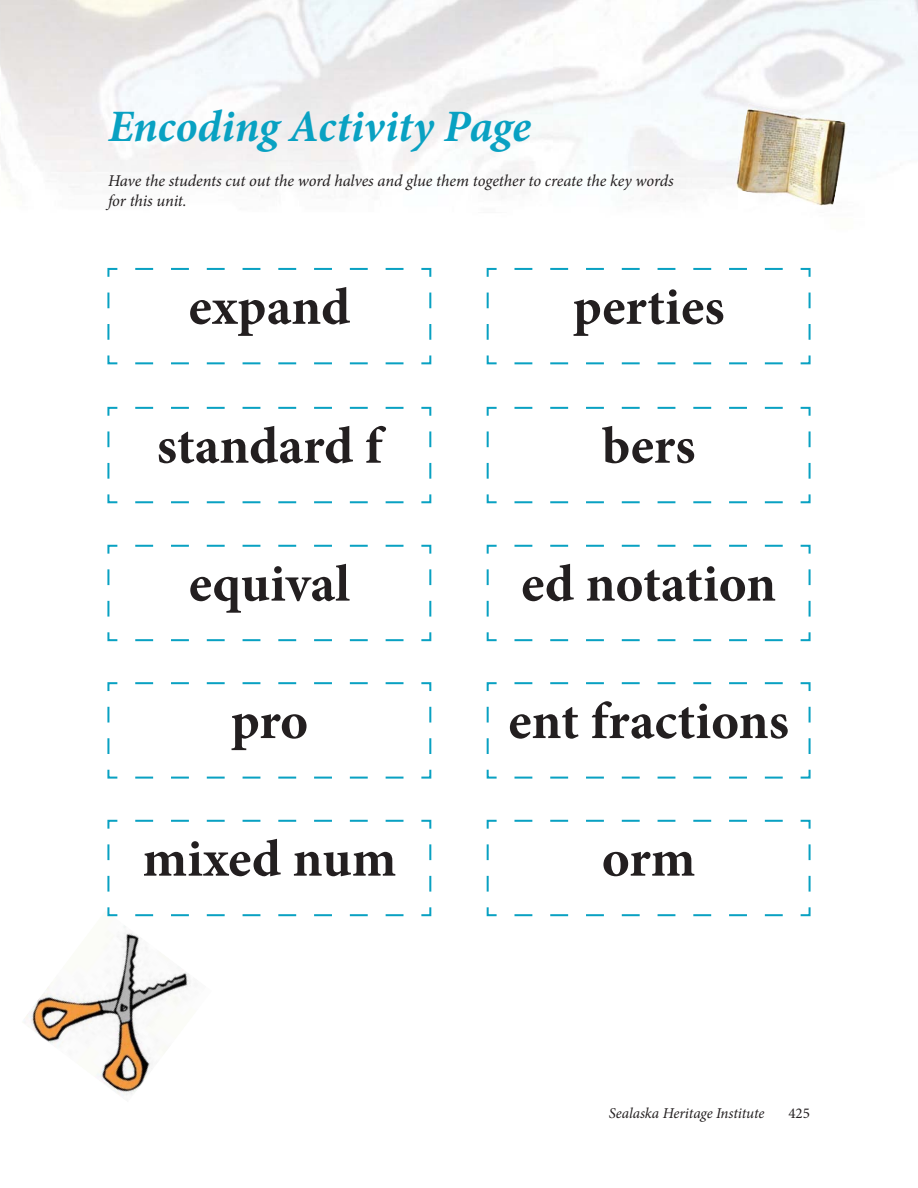
<style>
.page{position:relative;width:918px;height:1188px;background:#fff}
.page>*{position:absolute;margin:0;border:0;box-sizing:border-box;transform-origin:0 0}
.t1{font:700 52.5px "Minion Pro";color:#231f20}
.t2{font:italic 700 45px "Minion Pro";color:#09a1c2}
.t3{font:italic 16.5px/19.8px "Minion Pro";letter-spacing:-.01em;color:#231f20}
.t4{font:italic 15px "Minion Pro";letter-spacing:-.01em;color:#231f20}
.t5{font:15px "Minion Pro";color:#231f20}
</style>
<div class="page">
<img style="left:0;top:0;width:1px;height:186px">
<img style="left:25px;top:911px;width:187px;height:185px">
<img style="left:732px;top:103px;width:117px;height:106px">
<svg style="left:135px;top:362px;width:269px;height:2px"></svg>
<svg style="left:429px;top:292px;width:2px;height:48px"></svg>
<svg style="left:135px;top:268px;width:269px;height:2px"></svg>
<svg style="left:107px;top:293px;width:11px;height:72px"></svg>
<svg style="left:421px;top:355px;width:11px;height:10px"></svg>
<svg style="left:421px;top:267px;width:11px;height:10px"></svg>
<svg style="left:107px;top:267px;width:11px;height:10px"></svg>
<svg style="left:135px;top:501px;width:269px;height:2px"></svg>
<svg style="left:429px;top:431px;width:2px;height:48px"></svg>
<svg style="left:135px;top:407px;width:269px;height:2px"></svg>
<svg style="left:107px;top:431px;width:11px;height:73px"></svg>
<svg style="left:421px;top:494px;width:11px;height:10px"></svg>
<svg style="left:421px;top:406px;width:11px;height:10px"></svg>
<svg style="left:107px;top:406px;width:11px;height:10px"></svg>
<svg style="left:107px;top:569px;width:2px;height:48px"></svg>
<svg style="left:135px;top:639px;width:269px;height:2px"></svg>
<svg style="left:429px;top:569px;width:2px;height:48px"></svg>
<svg style="left:135px;top:545px;width:269px;height:2px"></svg>
<svg style="left:107px;top:632px;width:11px;height:10px"></svg>
<svg style="left:421px;top:632px;width:11px;height:10px"></svg>
<svg style="left:421px;top:544px;width:11px;height:10px"></svg>
<svg style="left:107px;top:544px;width:11px;height:10px"></svg>
<svg style="left:107px;top:707px;width:2px;height:47px"></svg>
<svg style="left:135px;top:777px;width:269px;height:2px"></svg>
<svg style="left:429px;top:706px;width:2px;height:48px"></svg>
<svg style="left:135px;top:682px;width:269px;height:2px"></svg>
<svg style="left:107px;top:769px;width:11px;height:10px"></svg>
<svg style="left:421px;top:769px;width:11px;height:10px"></svg>
<svg style="left:421px;top:682px;width:11px;height:10px"></svg>
<svg style="left:107px;top:682px;width:11px;height:10px"></svg>
<svg style="left:107px;top:844px;width:2px;height:48px"></svg>
<svg style="left:135px;top:914px;width:269px;height:2px"></svg>
<svg style="left:429px;top:844px;width:2px;height:48px"></svg>
<svg style="left:135px;top:820px;width:269px;height:2px"></svg>
<svg style="left:106px;top:907px;width:13px;height:10px"></svg>
<svg style="left:421px;top:907px;width:11px;height:10px"></svg>
<svg style="left:421px;top:819px;width:11px;height:10px"></svg>
<svg style="left:107px;top:819px;width:11px;height:10px"></svg>
<svg style="left:514px;top:362px;width:269px;height:2px"></svg>
<svg style="left:809px;top:292px;width:2px;height:48px"></svg>
<svg style="left:514px;top:268px;width:269px;height:2px"></svg>
<svg style="left:486px;top:293px;width:11px;height:72px"></svg>
<svg style="left:800px;top:355px;width:11px;height:10px"></svg>
<svg style="left:800px;top:267px;width:11px;height:10px"></svg>
<svg style="left:486px;top:267px;width:11px;height:10px"></svg>
<svg style="left:514px;top:501px;width:269px;height:2px"></svg>
<svg style="left:809px;top:431px;width:2px;height:48px"></svg>
<svg style="left:514px;top:407px;width:269px;height:2px"></svg>
<svg style="left:486px;top:431px;width:11px;height:73px"></svg>
<svg style="left:800px;top:494px;width:11px;height:10px"></svg>
<svg style="left:800px;top:406px;width:11px;height:10px"></svg>
<svg style="left:486px;top:406px;width:11px;height:10px"></svg>
<svg style="left:487px;top:569px;width:2px;height:48px"></svg>
<svg style="left:514px;top:639px;width:269px;height:2px"></svg>
<svg style="left:809px;top:569px;width:2px;height:48px"></svg>
<svg style="left:514px;top:545px;width:269px;height:2px"></svg>
<svg style="left:486px;top:632px;width:11px;height:10px"></svg>
<svg style="left:800px;top:632px;width:11px;height:10px"></svg>
<svg style="left:800px;top:544px;width:11px;height:10px"></svg>
<svg style="left:486px;top:544px;width:11px;height:10px"></svg>
<svg style="left:487px;top:707px;width:2px;height:47px"></svg>
<svg style="left:514px;top:777px;width:269px;height:2px"></svg>
<svg style="left:809px;top:706px;width:2px;height:48px"></svg>
<svg style="left:514px;top:682px;width:269px;height:2px"></svg>
<svg style="left:486px;top:769px;width:11px;height:10px"></svg>
<svg style="left:800px;top:769px;width:11px;height:10px"></svg>
<svg style="left:800px;top:682px;width:11px;height:10px"></svg>
<svg style="left:486px;top:682px;width:11px;height:10px"></svg>
<svg style="left:487px;top:844px;width:2px;height:48px"></svg>
<svg style="left:514px;top:914px;width:269px;height:2px"></svg>
<svg style="left:809px;top:844px;width:2px;height:48px"></svg>
<svg style="left:514px;top:820px;width:269px;height:2px"></svg>
<svg style="left:486px;top:907px;width:11px;height:10px"></svg>
<svg style="left:800px;top:907px;width:11px;height:10px"></svg>
<svg style="left:800px;top:819px;width:11px;height:10px"></svg>
<svg style="left:486px;top:819px;width:11px;height:10px"></svg>
<h2 class="t2" style="left:108px;top:108px;width:425px">Encoding Activity Page</h2>
<p class="t3" style="left:108px;top:172px;width:567px">Have the students cut out the word halves and glue them together to create the key words for this unit.</p>
<h1 class="t1" style="left:189px;top:286px;width:163px">expand</h1>
<h1 class="t1" style="left:157px;top:425px;width:227px">standard f</h1>
<h1 class="t1" style="left:189px;top:563px;width:163px">equival</h1>
<h1 class="t1" style="left:231px;top:700px;width:79px">pro</h1>
<h1 class="t1" style="left:142px;top:838px;width:255px">mixed num</h1>
<h1 class="t1" style="left:573px;top:286px;width:153px">perties</h1>
<h1 class="t1" style="left:602px;top:425px;width:95px">bers</h1>
<h1 class="t1" style="left:521px;top:563px;width:256px">ed notation</h1>
<h1 class="t1" style="left:508px;top:700px;width:282px">ent fractions</h1>
<h1 class="t1" style="left:602px;top:838px;width:95px">orm</h1>
<p class="t4" style="left:609px;top:1107px;width:157px">Sealaska Heritage Institute</p>
<p class="t5" style="left:788px;top:1107px;width:23px">425</p>
</div>
